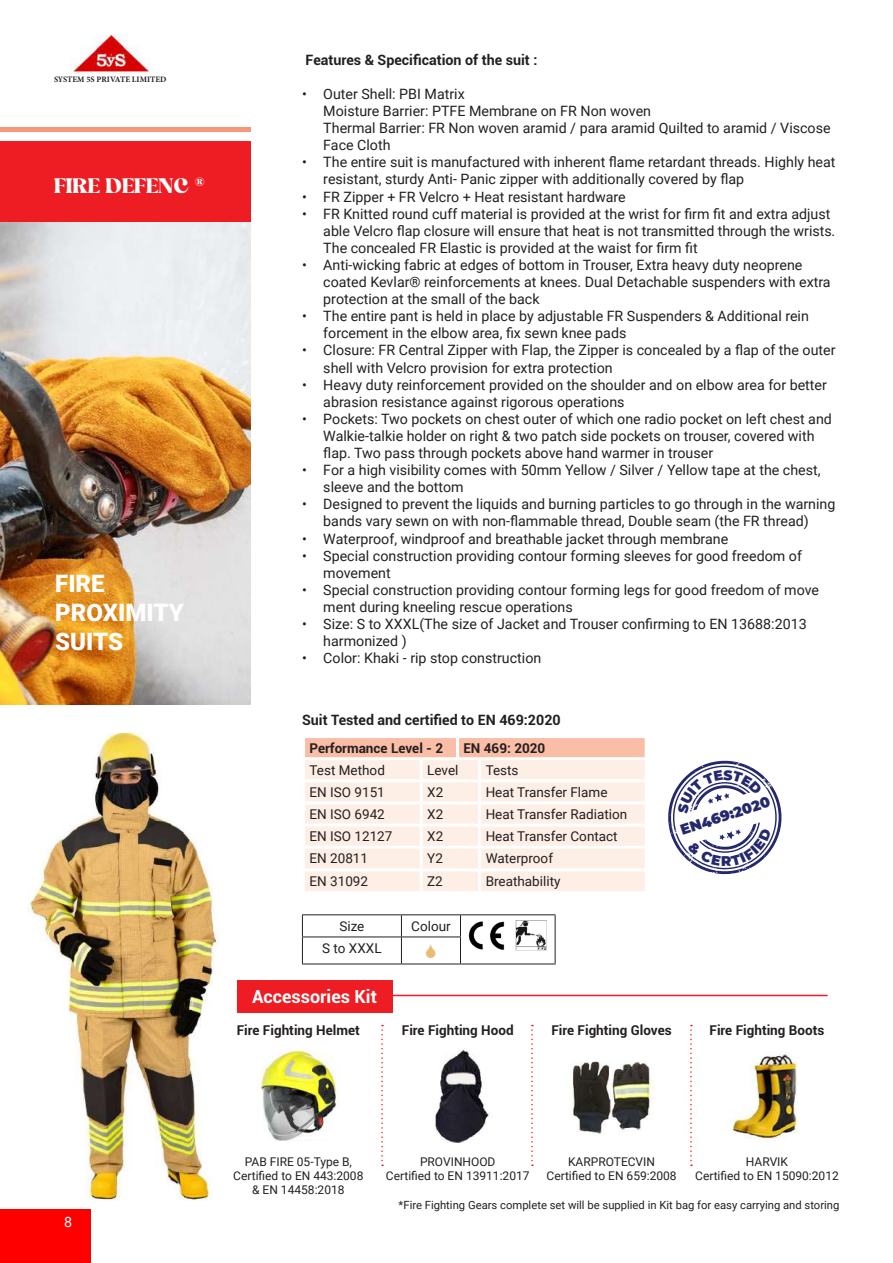
<style>
.page{position:relative;width:893px;height:1263px;background:#fff}
.page>*{position:absolute;margin:0;border:0;box-sizing:border-box;transform-origin:0 0}
.t1{font:900 24px/28.8px "Roboto";color:#fff}
.t2{font:21px "Aicho";color:#fff}
.t3{font:700 18px "Roboto";color:#fff}
.t4{font:900 14.55px "Montserrat";color:#24286d}
.t5{font:14.25px/17.1px "Roboto";color:#231f20}
.t6{font:700 14.25px "Roboto";color:#231f20}
.t7{font:14.25px "Roboto";color:#fff}
.t8{font:13.5px "Roboto";color:#231f20}
.t9{font:700 13.5px "Roboto";color:#231f20}
.t10{font:12px/14.4px "Roboto";color:#231f20;text-align:center}
.t11{font:11.25px "Roboto";color:#231f20}
.t12{font:700 8.25px "Minion Pro";color:#231f20}
</style>
<div class="page">
<img style="left:71px;top:35px;width:80px;height:39px">
<div style="left:0;top:1209px;width:90px;height:54px;background:#f00"></div>
<img style="left:0;top:222px;width:250px;height:482px">
<div style="left:0;top:141px;width:250px;height:81px;background:#ee1d23"></div>
<hr style="left:0;top:128px;width:250px;height:4px;background:#f6977a">
<img style="left:28px;top:733px;width:191px;height:467px">
<div style="left:305px;top:738px;width:340px;height:19px;background:#fabda6"></div>
<div style="left:305px;top:760px;width:340px;height:131px;background:#fdeee6"></div>
<hr style="left:456px;top:738px;width:3px;height:19px;background:#fff">
<hr style="left:420px;top:760px;width:3px;height:19px;background:#fff">
<hr style="left:478px;top:760px;width:3px;height:19px;background:#fff">
<hr style="left:302px;top:779px;width:119px;height:3px;background:#fff">
<hr style="left:421px;top:779px;width:36px;height:3px;background:#fff">
<hr style="left:420px;top:782px;width:3px;height:19px;background:#fff">
<hr style="left:457px;top:779px;width:23px;height:3px;background:#fff">
<hr style="left:480px;top:779px;width:168px;height:3px;background:#fff">
<hr style="left:478px;top:782px;width:3px;height:19px;background:#fff">
<hr style="left:302px;top:801px;width:119px;height:3px;background:#fff">
<hr style="left:421px;top:801px;width:36px;height:3px;background:#fff">
<hr style="left:420px;top:804px;width:3px;height:19px;background:#fff">
<hr style="left:457px;top:801px;width:23px;height:3px;background:#fff">
<hr style="left:480px;top:801px;width:168px;height:3px;background:#fff">
<hr style="left:478px;top:804px;width:3px;height:19px;background:#fff">
<hr style="left:302px;top:823px;width:119px;height:3px;background:#fff">
<hr style="left:421px;top:823px;width:36px;height:3px;background:#fff">
<hr style="left:420px;top:826px;width:3px;height:20px;background:#fff">
<hr style="left:457px;top:823px;width:23px;height:3px;background:#fff">
<hr style="left:480px;top:823px;width:168px;height:3px;background:#fff">
<hr style="left:478px;top:826px;width:3px;height:20px;background:#fff">
<hr style="left:302px;top:846px;width:119px;height:3px;background:#fff">
<hr style="left:421px;top:846px;width:36px;height:3px;background:#fff">
<hr style="left:420px;top:849px;width:3px;height:19px;background:#fff">
<hr style="left:457px;top:846px;width:23px;height:3px;background:#fff">
<hr style="left:480px;top:846px;width:168px;height:3px;background:#fff">
<hr style="left:478px;top:849px;width:3px;height:19px;background:#fff">
<hr style="left:302px;top:868px;width:119px;height:3px;background:#fff">
<hr style="left:421px;top:868px;width:36px;height:3px;background:#fff">
<hr style="left:420px;top:871px;width:3px;height:20px;background:#fff">
<hr style="left:457px;top:868px;width:23px;height:3px;background:#fff">
<hr style="left:480px;top:868px;width:168px;height:3px;background:#fff">
<hr style="left:478px;top:871px;width:3px;height:20px;background:#fff">
<hr style="left:302px;top:914px;width:99px;height:1px;background:#231f20">
<hr style="left:401px;top:914px;width:59px;height:1px;background:#231f20">
<hr style="left:460px;top:914px;width:95px;height:1px;background:#231f20">
<hr style="left:302px;top:936px;width:99px;height:1px;background:#231f20">
<svg style="left:302px;top:915px;width:1px;height:49px"></svg>
<hr style="left:401px;top:936px;width:60px;height:1px;background:#231f20">
<svg style="left:401px;top:915px;width:1px;height:49px"></svg>
<svg style="left:460px;top:915px;width:1px;height:49px"></svg>
<svg style="left:555px;top:915px;width:1px;height:49px"></svg>
<hr style="left:302px;top:964px;width:99px;height:1px;background:#231f20">
<hr style="left:401px;top:964px;width:59px;height:1px;background:#231f20">
<hr style="left:460px;top:964px;width:95px;height:1px;background:#231f20">
<img style="left:469px;top:921px;width:35px;height:28px">
<img style="left:515px;top:921px;width:32px;height:29px">
<img style="left:259px;top:1050px;width:80px;height:90px">
<div style="left:237px;top:980px;width:156px;height:33px;background:#ee1d23"></div>
<hr style="left:392px;top:995px;width:436px;height:1px;background:#ee1d23">
<svg style="left:381px;top:1025px;width:2px;height:141px"></svg>
<svg style="left:531px;top:1025px;width:2px;height:141px"></svg>
<svg style="left:690px;top:1025px;width:2px;height:141px"></svg>
<img style="left:435px;top:1048px;width:57px;height:94px">
<img style="left:572px;top:1061px;width:85px;height:74px">
<img style="left:727px;top:1054px;width:71px;height:86px">
<svg style="left:668px;top:761px;width:113px;height:113px"></svg>
<p class="t12" style="left:54px;top:73px;width:114px">SYSTEM 5S PRIVATE LIMITED</p>
<h2 class="t2" style="left:54px;top:174px;width:152px">FIRE DEFENC <sup>®</sup></h2>
<h1 class="t1" style="left:55px;top:568px;width:130px">FIRE<br>PROXIMITY<br>SUITS</h1>
<p class="t6" style="left:306px;top:50px;width:233px">Features &amp; Specification of the suit :</p>
<p class="t5" style="left:323px;top:85px;width:509px;text-indent:-21px">• Outer Shell: PBI Matrix<br>Moisture Barrier: PTFE Membrane on FR Non woven<br>Thermal Barrier: FR Non woven aramid / para aramid Quilted to aramid / Viscose Face Cloth</p>
<p class="t5" style="left:323px;top:153px;width:514px;text-indent:-21px">• The entire suit is manufactured with inherent flame retardant threads. Highly heat resistant, sturdy Anti- Panic zipper with additionally covered by flap</p>
<p class="t5" style="left:302px;top:187px;width:325px">• FR Zipper + FR Velcro + Heat resistant hardware</p>
<p class="t5" style="left:323px;top:204px;width:514px;text-indent:-21px">• FR Knitted round cuff material is provided at the wrist for firm fit and extra adjust able Velcro flap closure will ensure that heat is not transmitted through the wrists.<br>The concealed FR Elastic is provided at the waist for firm fit</p>
<p class="t5" style="left:323px;top:256px;width:509px;text-indent:-21px">• Anti-wicking fabric at edges of bottom in Trouser, Extra heavy duty neoprene coated Kevlar® reinforcements at knees. Dual Detachable suspenders with extra protection at the small of the back</p>
<p class="t5" style="left:323px;top:307px;width:487px;text-indent:-21px">• The entire pant is held in place by adjustable FR Suspenders &amp; Additional rein forcement in the elbow area, fix sewn knee pads</p>
<p class="t5" style="left:323px;top:341px;width:514px;text-indent:-21px">• Closure: FR Central Zipper with Flap, the Zipper is concealed by a flap of the outer shell with Velcro provision for extra protection</p>
<p class="t5" style="left:323px;top:375px;width:505px;text-indent:-21px">• Heavy duty reinforcement provided on the shoulder and on elbow area for better abrasion resistance against rigorous operations</p>
<p class="t5" style="left:323px;top:410px;width:510px;text-indent:-21px">• Pockets: Two pockets on chest outer of which one radio pocket on left chest and<br>Walkie-talkie holder on right &amp; two patch side pockets on trouser, covered with flap. Two pass through pockets above hand warmer in trouser</p>
<p class="t5" style="left:323px;top:461px;width:499px;text-indent:-21px">• For a high visibility comes with 50mm Yellow / Silver / Yellow tape at the chest, sleeve and the bottom</p>
<p class="t5" style="left:302px;top:495px;width:535px;text-align:center">• Designed to prevent the liquids and burning particles to go through in the warning bands vary sewn on with non-flammable thread, Double seam (the FR thread)</p>
<p class="t5" style="left:302px;top:529px;width:428px">• Waterproof, windproof and breathable jacket through membrane</p>
<p class="t5" style="left:323px;top:546px;width:480px;text-indent:-21px">• Special construction providing contour forming sleeves for good freedom of movement</p>
<p class="t5" style="left:323px;top:581px;width:497px;text-indent:-21px">• Special construction providing contour forming legs for good freedom of move ment during kneeling rescue operations</p>
<p class="t5" style="left:323px;top:615px;width:485px;text-indent:-21px">• Size: S to XXXL(The size of Jacket and Trouser confirming to EN 13688:2013 harmonized )</p>
<p class="t5" style="left:302px;top:649px;width:241px">• Color: Khaki - rip stop construction</p>
<p class="t6" style="left:302px;top:710px;width:260px">Suit Tested and certified to EN 469:2020</p>
<p class="t9" style="left:310px;top:738px;width:135px">Performance Level - 2</p>
<p class="t9" style="left:463px;top:738px;width:83px">EN 469: 2020</p>
<p class="t8" style="left:310px;top:760px;width:77px">Test Method</p>
<p class="t8" style="left:427px;top:760px;width:33px">Level</p>
<p class="t8" style="left:486px;top:760px;width:34px">Tests</p>
<p class="t8" style="left:310px;top:783px;width:77px">EN ISO 9151</p>
<p class="t8" style="left:427px;top:783px;width:18px">X2</p>
<p class="t8" style="left:486px;top:783px;width:123px">Heat Transfer Flame</p>
<p class="t8" style="left:310px;top:805px;width:77px">EN ISO 6942</p>
<p class="t8" style="left:427px;top:805px;width:18px">X2</p>
<p class="t8" style="left:486px;top:805px;width:143px">Heat Transfer Radiation</p>
<p class="t8" style="left:310px;top:827px;width:84px">EN ISO 12127</p>
<p class="t8" style="left:427px;top:827px;width:18px">X2</p>
<p class="t8" style="left:486px;top:827px;width:133px">Heat Transfer Contact</p>
<p class="t8" style="left:310px;top:849px;width:60px">EN 20811</p>
<p class="t8" style="left:427px;top:849px;width:17px">Y2</p>
<p class="t8" style="left:486px;top:849px;width:69px">Waterproof</p>
<p class="t8" style="left:310px;top:872px;width:60px">EN 31092</p>
<p class="t8" style="left:427px;top:872px;width:17px">Z2</p>
<p class="t8" style="left:486px;top:872px;width:76px">Breathability</p>
<p class="t8" style="left:339px;top:917px;width:27px">Size</p>
<p class="t8" style="left:411px;top:917px;width:41px">Colour</p>
<p class="t8" style="left:322px;top:939px;width:61px">S to XXXL</p>
<p class="t3" style="left:252px;top:984px;width:127px">Accessories Kit</p>
<p class="t9" style="left:237px;top:1020px;width:125px">Fire Fighting Helmet</p>
<p class="t9" style="left:402px;top:1020px;width:113px">Fire Fighting Hood</p>
<p class="t9" style="left:551px;top:1020px;width:122px">Fire Fighting Gloves</p>
<p class="t9" style="left:709px;top:1020px;width:116px">Fire Fighting Boots</p>
<p class="t4" style="left:678px;top:820px;width:95px;rotate:-18deg">EN469:2020</p>
<p class="t7" style="left:64px;top:1212px;width:10px">8</p>
<p class="t10" style="left:233px;top:1154px;width:132px">PAB FIRE 05-Type B,<br>Certified to EN 443:2008 &amp; EN 14458:2018</p>
<p class="t10" style="left:386px;top:1154px;width:145px">PROVINHOOD<br>Certified to EN 13911:2017</p>
<p class="t10" style="left:546px;top:1154px;width:132px">KARPROTECVIN<br>Certified to EN 659:2008</p>
<p class="t10" style="left:695px;top:1154px;width:145px">HARVIK<br>Certified to EN 15090:2012</p>
<p class="t11" style="left:399px;top:1197px;width:442px">*Fire Fighting Gears complete set will be supplied in Kit bag for easy carrying and storing</p>
</div>
